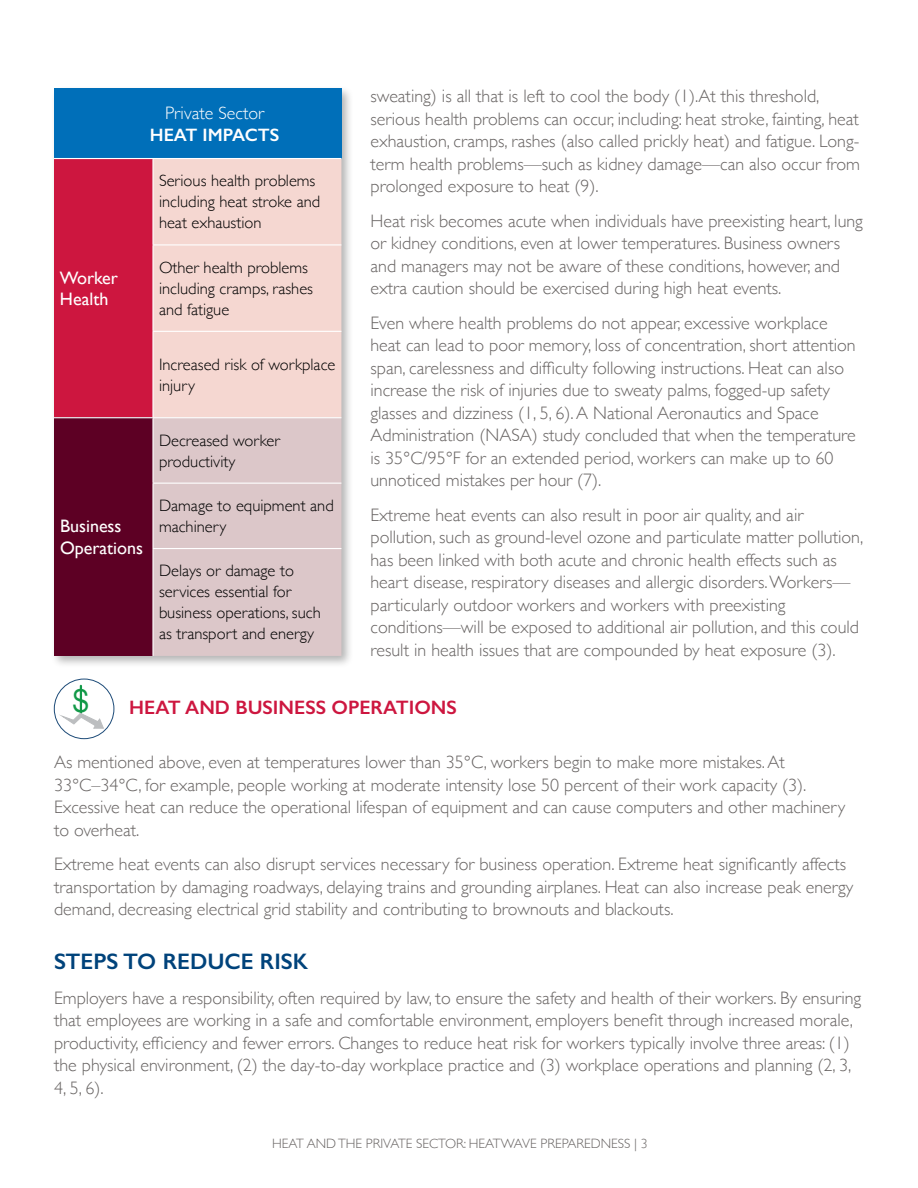
<style>
.page{position:relative;width:918px;height:1188px;background:#fff}
.page>*{position:absolute;margin:0;border:0;box-sizing:border-box;transform-origin:0 0}
.t1{font:31.65px "Arial Narrow";color:#129948}
.t2{font:600 22.5px "Gill Sans";color:#00437b}
.t3{font:600 19.5px "Gill Sans";color:#cd163f}
.t4{font:300 18px/22.5px "Gill Sans";color:#686463}
.t5{font:18px/21.6px "Gill Sans";color:#fff}
.t6{font:300 18px "Gill Sans";color:#fff}
.t7{font:600 18px "Gill Sans";color:#fff}
.t8{font:300 16.5px/21px "Gill Sans";color:#000}
.t9{font:300 13.5px "Gill Sans";color:#686463}
</style>
<div class="page">
<hr style="left:80px;top:686px;width:2px;height:27px;background:#129948">
<svg style="left:62px;top:713px;width:42px;height:15px"></svg>
<div style="left:54px;top:679px;width:60px;height:60px;border:1px solid #1d4b78;border-radius:50%"></div>
<div style="left:50px;top:85px;width:304px;height:584px;background:#000;opacity:.3"></div>
<div style="left:54px;top:88px;width:287px;height:71px;background:#006fb9"></div>
<div style="left:54px;top:159px;width:99px;height:259px;background:#cd163f"></div>
<div style="left:154px;top:159px;width:187px;height:258px;background:#f5d7d1"></div>
<div style="left:54px;top:418px;width:99px;height:238px;background:#5d0024"></div>
<div style="left:154px;top:418px;width:187px;height:238px;background:#dcc7c9"></div>
<hr style="left:54px;top:158px;width:99px;height:1px;background:#fff">
<hr style="left:153px;top:158px;width:188px;height:1px;background:#fff">
<hr style="left:152px;top:159px;width:2px;height:85px;background:#fff">
<hr style="left:152px;top:244px;width:189px;height:1px;background:#fff">
<hr style="left:152px;top:245px;width:2px;height:86px;background:#fff">
<hr style="left:152px;top:331px;width:189px;height:1px;background:#fff">
<hr style="left:152px;top:332px;width:2px;height:85px;background:#fff">
<hr style="left:54px;top:417px;width:99px;height:1px;background:#fff">
<hr style="left:153px;top:417px;width:188px;height:1px;background:#fff">
<hr style="left:152px;top:418px;width:2px;height:65px;background:#fff">
<hr style="left:152px;top:483px;width:189px;height:1px;background:#fff">
<hr style="left:152px;top:484px;width:2px;height:64px;background:#fff">
<hr style="left:152px;top:548px;width:189px;height:1px;background:#fff">
<hr style="left:152px;top:549px;width:2px;height:107px;background:#fff">
<p class="t5" style="left:60px;top:266px;width:60px">Worker<br>Health</p>
<p class="t6" style="left:165px;top:99px;width:101px">Private Sector</p>
<p class="t7" style="left:150px;top:124px;width:131px">HEAT IMPACTS</p>
<p class="t8" style="left:159px;top:170px;width:163px">Serious health problems including heat stroke and heat exhaustion</p>
<p class="t8" style="left:159px;top:256px;width:156px">Other health problems including cramps, rashes and fatigue</p>
<p class="t8" style="left:159px;top:353px;width:178px">Increased risk of workplace injury</p>
<p class="t5" style="left:60px;top:515px;width:85px">Business<br>Operations</p>
<p class="t8" style="left:159px;top:429px;width:122px">Decreased worker productivity</p>
<p class="t8" style="left:159px;top:494px;width:176px">Damage to equipment and machinery</p>
<p class="t8" style="left:159px;top:560px;width:163px">Delays or damage to services essential for business operations, such as transport and energy</p>
<p class="t4" style="left:370px;top:84px;width:491px">sweating) is all that is left to cool the body (1).At this threshold, serious health problems can occur, including: heat stroke, fainting, heat exhaustion, cramps, rashes (also called prickly heat) and fatigue. Long&shy;term health problems—such as kidney damage—can also occur from prolonged exposure to heat (9).</p>
<p class="t4" style="left:370px;top:209px;width:494px">Heat risk becomes acute when individuals have preexisting heart, lung or kidney conditions, even at lower temperatures. Business owners and managers may not be aware of these conditions, however, and extra caution should be exercised during high heat events.</p>
<p class="t4" style="left:370px;top:311px;width:487px">Even where health problems do not appear, excessive workplace heat can lead to poor memory, loss of concentration, short attention span, carelessness and difficulty following instructions. Heat can also increase the risk of injuries due to sweaty palms, fogged-up safety glasses and dizziness (1, 5, 6). A National Aeronautics and Space Administration (NASA) study concluded that when the temperature is 35°C/95°F for an extended period, workers can make up to 60 unnoticed mistakes per hour (7).</p>
<p class="t4" style="left:370px;top:503px;width:494px">Extreme heat events can also result in poor air quality, and air pollution, such as ground-level ozone and particulate matter pollution, has been linked with both acute and chronic health effects such as heart disease, respiratory diseases and allergic disorders. Workers— particularly outdoor workers and workers with preexisting conditions—will be exposed to additional air pollution, and this could result in health issues that are compounded by heat exposure (3).</p>
<h1 class="t1" style="left:72px;top:677px;width:19px">S</h1>
<p class="t3" style="left:129px;top:696px;width:329px">HEAT AND BUSINESS OPERATIONS</p>
<p class="t4" style="left:54px;top:750px;width:793px">As mentioned above, even at temperatures lower than 35°C, workers begin to make more mistakes. At 33°C–34°C, for example, people working at moderate intensity lose 50 percent of their work capacity (3).<br>Excessive heat can reduce the operational lifespan of equipment and can cause computers and other machinery to overheat.</p>
<p class="t4" style="left:54px;top:852px;width:801px">Extreme heat events can also disrupt services necessary for business operation. Extreme heat significantly affects transportation by damaging roadways, delaying trains and grounding airplanes. Heat can also increase peak energy demand, decreasing electrical grid stability and contributing to brownouts and blackouts.</p>
<p class="t2" style="left:54px;top:948px;width:256px">STEPS TO REDUCE RISK</p>
<p class="t4" style="left:54px;top:986px;width:809px">Employers have a responsibility, often required by law, to ensure the safety and health of their workers. By ensuring that employees are working in a safe and comfortable environment, employers benefit through increased morale, productivity, efficiency and fewer errors. Changes to reduce heat risk for workers typically involve three areas: (1) the physical environment, (2) the day-to-day workplace practice and (3) workplace operations and planning (2, 3, 4, 5, 6).</p>
<p class="t9" style="left:272px;top:1133px;width:377px">HEAT AND THE PRIVATE SECTOR: HEATWAVE PREPAREDNESS | 3</p>
</div>
